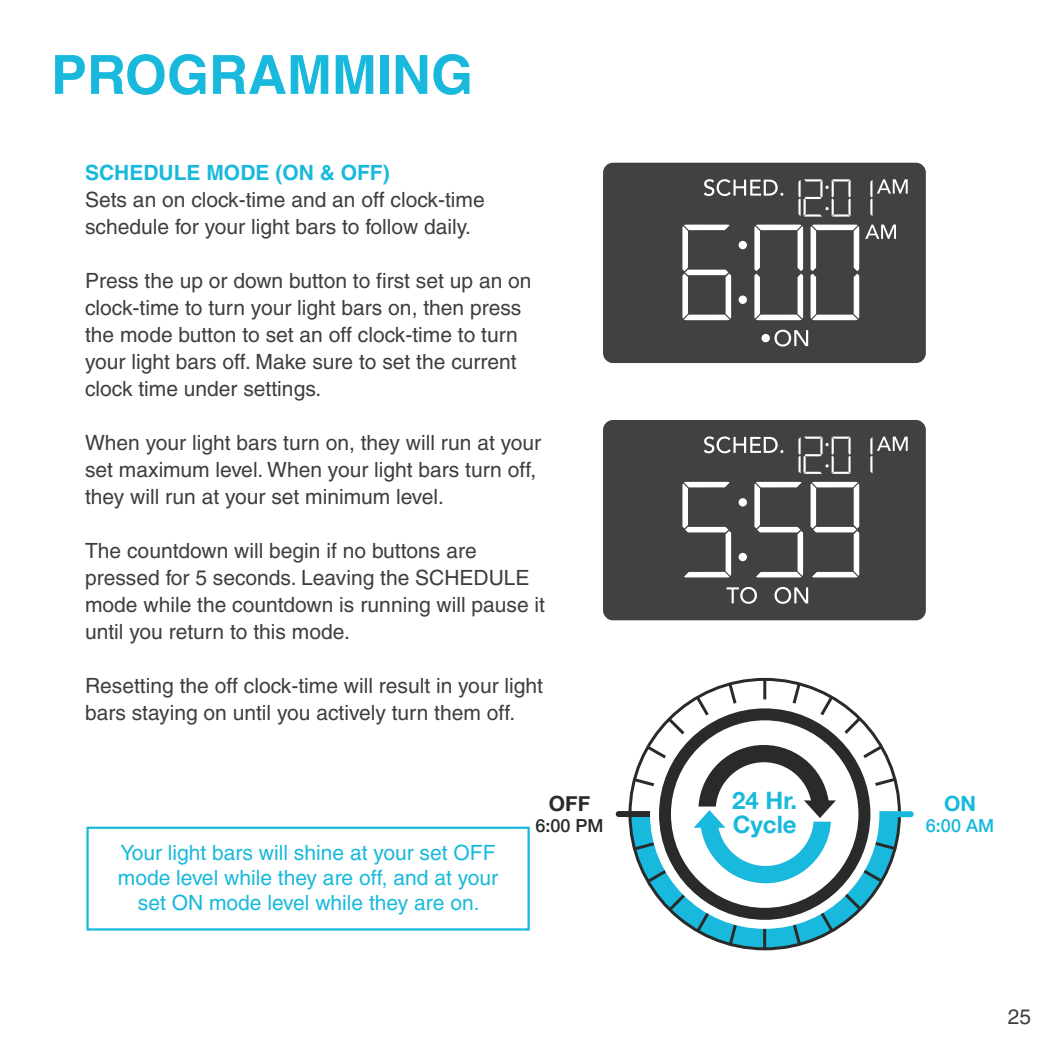
<style>
.page{position:relative;width:1063px;height:1063px;background:#fff}
.page>*{position:absolute;margin:0;border:0;box-sizing:border-box;transform-origin:0 0}
.Top_Header{font:700 54px "Helvetica";color:#18b9dc}
.t1{font:700 24px/24px "Helvetica Neue";color:#18b9dc}
.Header_2_blue{font:21px/27px "Helvetica";color:#3e3e3f}
.t2{font:21px/25.2px "Helvetica";color:#18b9dc;text-align:center}
.t3{font:700 21px "Helvetica Neue";color:#292a2a}
.t4{font:700 21px "Helvetica Neue";color:#18b9dc}
.t5{font:500 18px "Helvetica Neue";color:#292a2a}
.t6{font:500 18px "Helvetica Neue";color:#18b9dc}
.s1{font-weight:700;color:#18b9dc}
</style>
<div class="page">
<div style="left:86px;top:826px;width:444px;height:104px;border:2px solid #18b9dc"></div>
<div style="left:765px;top:811px;width:146px;height:6px;background:#18b9dc"></div>
<div style="left:619px;top:811px;width:146px;height:6px;background:#292a2a"></div>
<svg style="left:630px;top:679px;width:269px;height:270px"></svg>
<div style="left:603px;top:163px;width:323px;height:200px;background:#424042;border-radius:10px"></div>
<div style="left:738px;top:241px;width:9px;height:8px;background:#fff;border-radius:50%"></div>
<div style="left:738px;top:295px;width:9px;height:9px;background:#fff;border-radius:50%"></div>
<svg style="left:682px;top:225px;width:49px;height:95px"></svg>
<svg style="left:754px;top:225px;width:49px;height:95px"></svg>
<svg style="left:810px;top:225px;width:49px;height:95px"></svg>
<svg style="left:798px;top:179px;width:52px;height:38px"></svg>
<svg style="left:774px;top:330px;width:34px;height:16px"></svg>
<svg style="left:704px;top:179px;width:79px;height:17px"></svg>
<div style="left:761px;top:334px;width:9px;height:8px;background:#fff;border-radius:50%"></div>
<svg style="left:865px;top:225px;width:31px;height:14px"></svg>
<svg style="left:870px;top:179px;width:37px;height:37px"></svg>
<div style="left:603px;top:420px;width:323px;height:200px;background:#424042;border-radius:10px"></div>
<div style="left:738px;top:498px;width:9px;height:8px;background:#fff;border-radius:50%"></div>
<div style="left:738px;top:553px;width:9px;height:8px;background:#fff;border-radius:50%"></div>
<svg style="left:682px;top:482px;width:49px;height:95px"></svg>
<svg style="left:798px;top:436px;width:52px;height:38px"></svg>
<svg style="left:726px;top:587px;width:31px;height:17px"></svg>
<svg style="left:774px;top:587px;width:34px;height:17px"></svg>
<svg style="left:704px;top:436px;width:79px;height:17px"></svg>
<svg style="left:754px;top:482px;width:49px;height:95px"></svg>
<svg style="left:810px;top:482px;width:49px;height:95px"></svg>
<svg style="left:870px;top:436px;width:37px;height:37px"></svg>
<p class="Top_Header" style="left:51px;top:42px;width:423px">PROGRAMMING</p>
<p class="Header_2_blue" style="left:85px;top:159px;width:401px"><span class="s1">SCHEDULE MODE (ON &amp; OFF)<br></span>Sets an on clock-time and an off clock-time schedule for your light bars to follow daily.</p>
<p class="Header_2_blue" style="left:85px;top:267px;width:448px">Press the up or down button to first set up an on clock-time to turn your light bars on, then press the mode button to set an off clock-time to turn your light bars off. Make sure to set the current clock time under settings.</p>
<p class="Header_2_blue" style="left:85px;top:429px;width:457px">When your light bars turn on, they will run at your set maximum level. When your light bars turn off, they will run at your set minimum level.</p>
<p class="Header_2_blue" style="left:85px;top:537px;width:461px">The countdown will begin if no buttons are pressed for 5 seconds. Leaving the SCHEDULE mode while the countdown is running will pause it until you return to this mode.</p>
<p class="Header_2_blue" style="left:85px;top:672px;width:459px">Resetting the off clock-time will result in your light bars staying on until you actively turn them off.</p>
<p class="t2" style="left:118px;top:840px;width:382px">Your light bars will shine at your set OFF mode level while they are off, and at your set ON mode level while they are on.</p>
<p class="t3" style="left:549px;top:786px;width:43px">OFF</p>
<p class="t1" style="left:732px;top:788px;width:66px">24 Hr.<br>Cycle</p>
<p class="t4" style="left:944px;top:786px;width:33px">ON</p>
<p class="t5" style="left:535px;top:811px;width:70px">6:00 PM</p>
<p class="t6" style="left:926px;top:811px;width:70px">6:00 AM</p>
<p class="Header_2_blue" style="left:1008px;top:1003px;width:25px">25</p>
</div>
